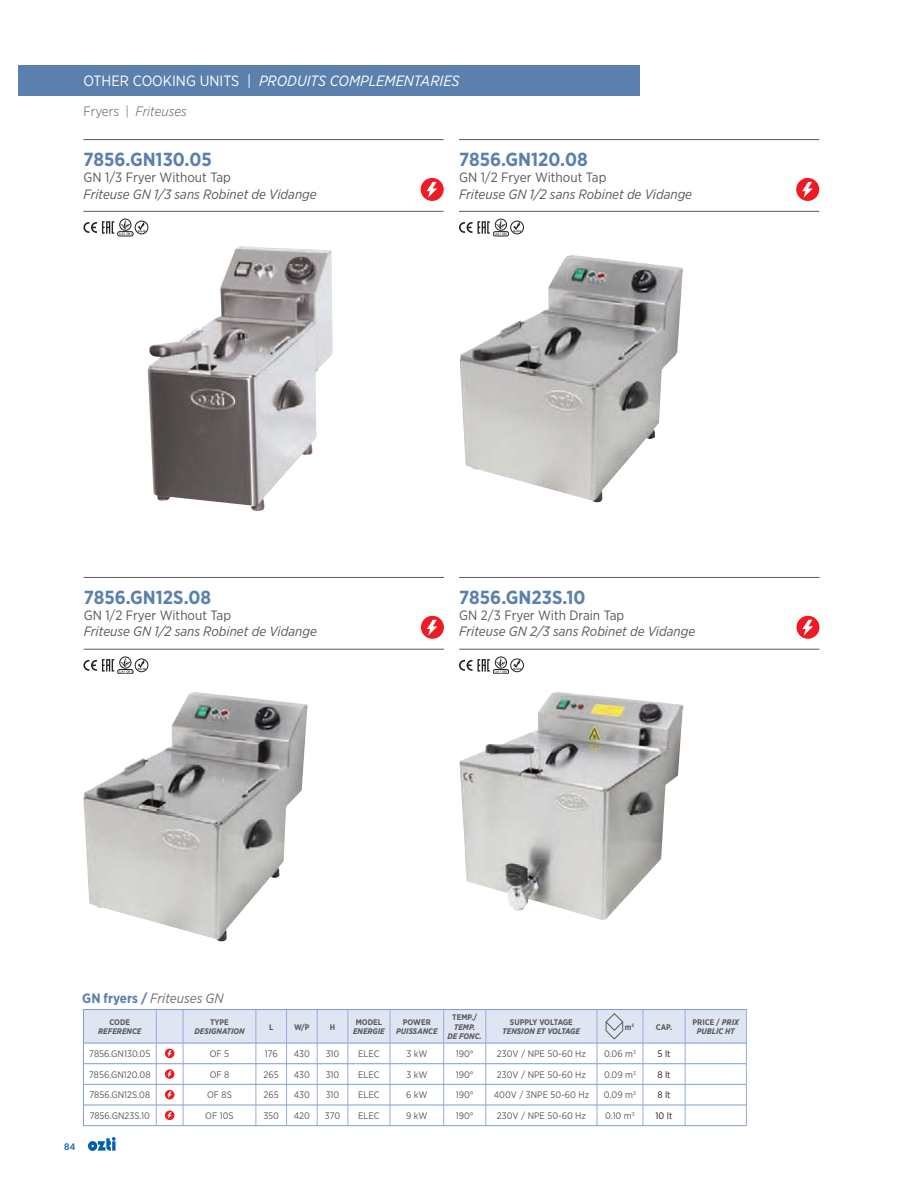
<style>
.page{position:relative;width:918px;height:1188px;background:#fff}
.page>*{position:absolute;margin:0;border:0;box-sizing:border-box;transform-origin:0 0}
.t1{font:700 18.9px "Gotham Narrow";color:#5b80ad}
.t2{font:italic 14.85px "Gotham Narrow";color:#fff}
.t3{font:italic 13.5px "Gotham Narrow";color:#58595b}
.t4{font:13.5px "Gotham Narrow";color:#58595b}
.t5{font:italic 13.5px "Gotham Narrow";color:#6d6e70}
.t6{font:italic 300 13.5px "Gotham Narrow";color:#58595b}
.t7{font:9.45px "Gotham Narrow";color:#58595b}
.t8{font:9.45px "Gotham Narrow";color:#231f20}
.t9{font:500 9.45px "Gotham Narrow";color:#0060af}
.t10{font:italic 700 8.1px/9.4px "Gotham Narrow";color:#58595b;text-align:center}
.t11{font:700 8.1px "Gotham Narrow";color:#58595b}
.s1{font-style:normal}
.s2{font-weight:700;font-style:normal;color:#5b80ad}
</style>
<div class="page">
<svg style="left:88px;top:1137px;width:28px;height:14px"></svg>
<div style="left:26px;top:65px;width:613px;height:31px;background:#5b80ad"></div>
<hr style="left:459px;top:139px;width:360px;height:1px;background:#58595b">
<hr style="left:459px;top:211px;width:360px;height:1px;background:#58595b">
<div style="left:796px;top:178px;width:23px;height:23px;background:#ed1c24;border-radius:50%"></div>
<svg style="left:802px;top:182px;width:11px;height:16px"></svg>
<hr style="left:84px;top:577px;width:360px;height:1px;background:#58595b">
<hr style="left:84px;top:649px;width:360px;height:1px;background:#58595b">
<div style="left:421px;top:616px;width:23px;height:23px;background:#ed1c24;border-radius:50%"></div>
<svg style="left:427px;top:620px;width:10px;height:16px"></svg>
<hr style="left:83px;top:139px;width:361px;height:1px;background:#58595b">
<hr style="left:83px;top:211px;width:361px;height:1px;background:#58595b">
<div style="left:421px;top:178px;width:23px;height:23px;background:#ed1c24;border-radius:50%"></div>
<svg style="left:427px;top:182px;width:10px;height:16px"></svg>
<hr style="left:459px;top:577px;width:360px;height:1px;background:#58595b">
<hr style="left:459px;top:649px;width:360px;height:1px;background:#58595b">
<div style="left:796px;top:616px;width:23px;height:23px;background:#ed1c24;border-radius:50%"></div>
<svg style="left:802px;top:620px;width:11px;height:16px"></svg>
<img style="left:460px;top:255px;width:223px;height:247px">
<img style="left:83px;top:692px;width:225px;height:249px">
<img style="left:459px;top:692px;width:224px;height:228px">
<img style="left:147px;top:246px;width:186px;height:265px">
<hr style="left:83px;top:1009px;width:73px;height:1px;background:#819bd0">
<hr style="left:156px;top:1009px;width:529px;height:1px;background:#819bd0">
<hr style="left:685px;top:1009px;width:62px;height:1px;background:#819bd0">
<hr style="left:83px;top:1125px;width:73px;height:1px;background:#819bd0">
<hr style="left:156px;top:1125px;width:529px;height:1px;background:#819bd0">
<hr style="left:685px;top:1125px;width:62px;height:1px;background:#819bd0">
<svg style="left:83px;top:1010px;width:664px;height:115px"></svg>
<div style="left:120px;top:219px;width:11px;height:12px;border:1px solid #231f20;border-radius:50%"></div>
<div style="left:118px;top:232px;width:15px;height:4px;border:1px solid #231f20;border-radius:2px"></div>
<div style="left:135px;top:221px;width:13px;height:13px;border:1px solid #231f20;border-radius:50%"></div>
<svg style="left:138px;top:222px;width:8px;height:10px"></svg>
<svg style="left:83px;top:220px;width:48px;height:15px"></svg>
<div style="left:495px;top:219px;width:12px;height:12px;border:1px solid #231f20;border-radius:50%"></div>
<div style="left:493px;top:232px;width:16px;height:4px;border:1px solid #231f20;border-radius:2px"></div>
<div style="left:510px;top:221px;width:14px;height:13px;border:1px solid #231f20;border-radius:50%"></div>
<svg style="left:513px;top:222px;width:8px;height:10px"></svg>
<svg style="left:459px;top:220px;width:48px;height:15px"></svg>
<div style="left:120px;top:657px;width:11px;height:11px;border:1px solid #231f20;border-radius:50%"></div>
<div style="left:118px;top:669px;width:15px;height:5px;border:1px solid #231f20;border-radius:2px"></div>
<div style="left:135px;top:659px;width:13px;height:13px;border:1px solid #231f20;border-radius:50%"></div>
<svg style="left:138px;top:660px;width:8px;height:10px"></svg>
<svg style="left:83px;top:658px;width:48px;height:15px"></svg>
<div style="left:495px;top:657px;width:12px;height:11px;border:1px solid #231f20;border-radius:50%"></div>
<div style="left:493px;top:669px;width:16px;height:5px;border:1px solid #231f20;border-radius:2px"></div>
<div style="left:510px;top:659px;width:14px;height:13px;border:1px solid #231f20;border-radius:50%"></div>
<svg style="left:513px;top:660px;width:8px;height:10px"></svg>
<svg style="left:459px;top:658px;width:48px;height:15px"></svg>
<h2 class="t2" style="left:83px;top:76px;width:378px"><span class="s1">OTHER COOKING UNITS |</span> PRODUITS COMPLEMENTARIES</h2>
<h3 class="t6" style="left:83px;top:104px;width:105px"><span class="s1">Fryers |</span> Friteuses</h3>
<h1 class="t1" style="left:83px;top:149px;width:130px">7856.GN130.05</h1>
<h3 class="t4" style="left:83px;top:173px;width:149px">GN 1/3 Fryer Without Tap</h3>
<h3 class="t3" style="left:83px;top:189px;width:235px">Friteuse GN 1/3 sans Robinet de Vidange</h3>
<h1 class="t1" style="left:459px;top:149px;width:130px">7856.GN120.08</h1>
<h3 class="t4" style="left:459px;top:173px;width:149px">GN 1/2 Fryer Without Tap</h3>
<h3 class="t3" style="left:459px;top:189px;width:235px">Friteuse GN 1/2 sans Robinet de Vidange</h3>
<h1 class="t1" style="left:84px;top:586px;width:129px">7856.GN12S.08</h1>
<h3 class="t4" style="left:84px;top:610px;width:149px">GN 1/2 Fryer Without Tap</h3>
<h3 class="t3" style="left:84px;top:627px;width:235px">Friteuse GN 1/2 sans Robinet de Vidange</h3>
<h1 class="t1" style="left:459px;top:586px;width:128px">7856.GN23S.10</h1>
<h3 class="t4" style="left:459px;top:610px;width:167px">GN 2/3 Fryer With Drain Tap</h3>
<h3 class="t3" style="left:459px;top:627px;width:238px">Friteuse GN 2/3 sans Robinet de Vidange</h3>
<h3 class="t5" style="left:82px;top:993px;width:143px"><span class="s2">GN fryers /</span> Friteuses GN</h3>
<p class="t11" style="left:109px;top:1017px;width:22px">CODE</p>
<p class="t10" style="left:98px;top:1028px;width:45px">REFERENCE</p>
<p class="t11" style="left:210px;top:1017px;width:20px">TYPE</p>
<p class="t10" style="left:194px;top:1028px;width:52px">DESIGNATION</p>
<p class="t11" style="left:269px;top:1022px;width:6px">L</p>
<p class="t11" style="left:294px;top:1022px;width:17px">W/P</p>
<p class="t11" style="left:330px;top:1022px;width:7px">H</p>
<p class="t11" style="left:356px;top:1017px;width:28px">MODEL</p>
<p class="t10" style="left:353px;top:1028px;width:33px">ENERGIE</p>
<p class="t11" style="left:403px;top:1017px;width:29px">POWER</p>
<p class="t10" style="left:396px;top:1028px;width:43px">PUISSANCE</p>
<p class="t11" style="left:452px;top:1013px;width:27px">TEMP./</p>
<p class="t10" style="left:448px;top:1023px;width:36px">TEMP.<br>DE FONC.</p>
<p class="t11" style="left:510px;top:1017px;width:65px">SUPPLY VOLTAGE</p>
<p class="t10" style="left:503px;top:1028px;width:79px">TENSION ET VOLTAGE</p>
<p class="t11" style="left:625px;top:1022px;width:11px">m<sup>3</sup></p>
<p class="t11" style="left:656px;top:1022px;width:18px">CAP.</p>
<p class="t10" style="left:693px;top:1018px;width:48px"><span class="s1">PRICE /</span> PRIX<br>PUBLIC HT</p>
<p class="t9" style="left:64px;top:1141px;width:13px">84</p>
<p class="t7" style="left:89px;top:1050px;width:63px">7856.GN130.05</p>
<p class="t7" style="left:210px;top:1050px;width:21px">OF 5</p>
<p class="t7" style="left:265px;top:1050px;width:14px">176</p>
<p class="t7" style="left:294px;top:1050px;width:18px">430</p>
<p class="t7" style="left:326px;top:1050px;width:15px">310</p>
<p class="t7" style="left:358px;top:1050px;width:23px">ELEC</p>
<p class="t7" style="left:406px;top:1050px;width:23px">3 kW</p>
<p class="t7" style="left:456px;top:1050px;width:19px">190°</p>
<p class="t7" style="left:497px;top:1050px;width:91px">230V / NPE 50-60 Hz</p>
<p class="t7" style="left:604px;top:1050px;width:33px">0.06 m<sup>3</sup></p>
<p class="t8" style="left:658px;top:1050px;width:14px">5 lt</p>
<p class="t7" style="left:89px;top:1071px;width:63px">7856.GN120.08</p>
<p class="t7" style="left:210px;top:1071px;width:21px">OF 8</p>
<p class="t7" style="left:264px;top:1071px;width:17px">265</p>
<p class="t7" style="left:294px;top:1071px;width:18px">430</p>
<p class="t7" style="left:326px;top:1071px;width:15px">310</p>
<p class="t7" style="left:358px;top:1071px;width:23px">ELEC</p>
<p class="t7" style="left:406px;top:1071px;width:23px">3 kW</p>
<p class="t7" style="left:456px;top:1071px;width:19px">190°</p>
<p class="t7" style="left:497px;top:1071px;width:91px">230V / NPE 50-60 Hz</p>
<p class="t7" style="left:604px;top:1071px;width:33px">0.09 m<sup>3</sup></p>
<p class="t8" style="left:657px;top:1071px;width:15px">8 lt</p>
<p class="t7" style="left:89px;top:1092px;width:62px">7856.GN12S.08</p>
<p class="t7" style="left:207px;top:1092px;width:26px">OF 8S</p>
<p class="t7" style="left:264px;top:1092px;width:17px">265</p>
<p class="t7" style="left:294px;top:1092px;width:18px">430</p>
<p class="t7" style="left:326px;top:1092px;width:15px">310</p>
<p class="t7" style="left:358px;top:1092px;width:23px">ELEC</p>
<p class="t7" style="left:406px;top:1092px;width:23px">6 kW</p>
<p class="t7" style="left:456px;top:1092px;width:19px">190°</p>
<p class="t7" style="left:494px;top:1092px;width:97px">400V / 3NPE 50-60 Hz</p>
<p class="t7" style="left:604px;top:1092px;width:33px">0.09 m<sup>3</sup></p>
<p class="t8" style="left:657px;top:1092px;width:15px">8 lt</p>
<p class="t7" style="left:90px;top:1112px;width:62px">7856.GN23S.10</p>
<p class="t7" style="left:205px;top:1112px;width:30px">OF 10S</p>
<p class="t7" style="left:263px;top:1112px;width:17px">350</p>
<p class="t7" style="left:294px;top:1112px;width:18px">420</p>
<p class="t7" style="left:325px;top:1112px;width:17px">370</p>
<p class="t7" style="left:358px;top:1112px;width:23px">ELEC</p>
<p class="t7" style="left:406px;top:1112px;width:23px">9 kW</p>
<p class="t7" style="left:456px;top:1112px;width:19px">190°</p>
<p class="t7" style="left:497px;top:1112px;width:91px">230V / NPE 50-60 Hz</p>
<p class="t7" style="left:605px;top:1112px;width:31px">0.10 m<sup>3</sup></p>
<p class="t8" style="left:656px;top:1112px;width:18px">10 lt</p>
</div>
